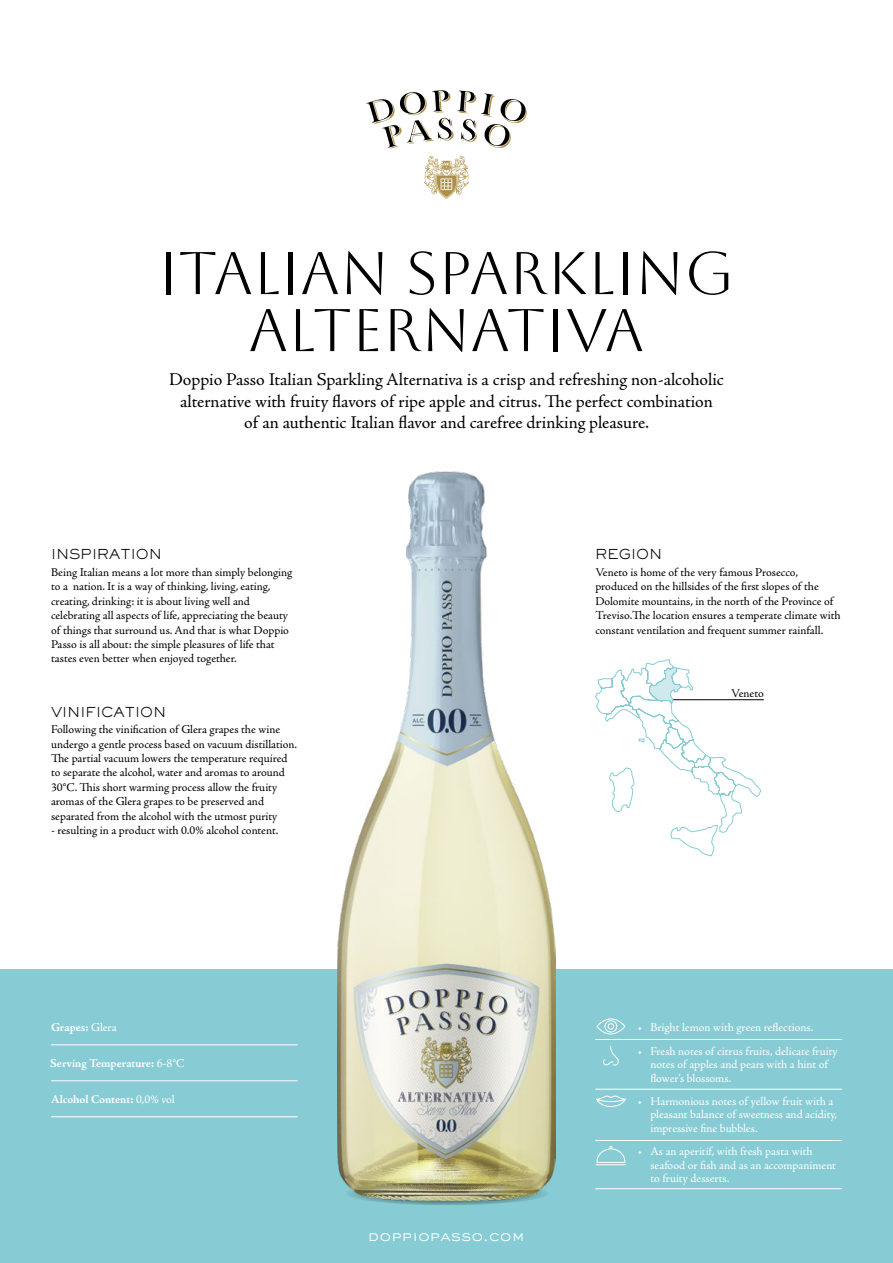
<style>
.page{position:relative;width:893px;height:1263px;background:#fff}
.page>*{position:absolute;margin:0;border:0;box-sizing:border-box;transform-origin:0 0}
.t1{font:60px/57px "Aboreto";color:#000;text-align:center}
.t2{font:18px/21.6px "Adobe Jenson Pro";letter-spacing:-.005em;color:#000;text-align:center}
.t3{font:300 15px "Sackers Gothic Std";color:#fff}
.t4{font:300 13.5px "Sackers Gothic Std";color:#000}
.t5{font:12px/14.4px "Adobe Jenson Pro";letter-spacing:-.005em;color:#000}
.t6{font:12px/13.5px "Adobe Jenson Pro";letter-spacing:-.005em;color:#fff}
.t7{font:700 12px "Adobe Jenson Pro";letter-spacing:-.005em;color:#fff}
.s1{font-weight:400}
</style>
<div class="page">
<div style="left:0;top:970px;width:893px;height:293px;background:#87ccd4"></div>
<svg style="left:367px;top:1200px;width:161px;height:5px"></svg>
<svg style="left:424px;top:156px;width:45px;height:43px"></svg>
<svg style="left:366px;top:90px;width:161px;height:59px"></svg>
<hr style="left:673px;top:699px;width:91px;height:1px;background:#000">
<svg style="left:595px;top:659px;width:166px;height:198px"></svg>
<img style="left:337px;top:471px;width:219px;height:729px">
<hr style="left:51px;top:1044px;width:247px;height:1px;background:#fff">
<hr style="left:51px;top:1116px;width:247px;height:1px;background:#fff">
<hr style="left:51px;top:1080px;width:247px;height:1px;background:#fff">
<hr style="left:595px;top:1039px;width:247px;height:1px;background:#fff">
<hr style="left:595px;top:1089px;width:247px;height:1px;background:#fff">
<hr style="left:595px;top:1140px;width:247px;height:1px;background:#fff">
<hr style="left:595px;top:1188px;width:247px;height:1px;background:#fff">
<svg style="left:596px;top:1095px;width:30px;height:12px"></svg>
<svg style="left:596px;top:1018px;width:30px;height:17px"></svg>
<svg style="left:603px;top:1046px;width:16px;height:20px"></svg>
<svg style="left:595px;top:1146px;width:32px;height:19px"></svg>
<h1 class="t1" style="left:159px;top:246px;width:577px">ITALIAN SPARKLING<br>ALTERNATIVA</h1>
<h2 class="t2" style="left:169px;top:369px;width:556px">Doppio Passo Italian Sparkling Alternativa is a crisp and refreshing non-alcoholic alternative with fruity flavors of ripe apple and citrus. The perfect combination<br>of an authentic Italian flavor and carefree drinking pleasure.</h2>
<p class="t4" style="left:51px;top:545px;width:112px">INSPIRATION</p>
<p class="t4" style="left:595px;top:545px;width:68px">REGION</p>
<p class="t5" style="left:51px;top:565px;width:243px">Being Italian means a lot more than simply belonging to a nation. It is a way of thinking, living, eating, creating, drinking: it is about living well and celebrating all aspects of life, appreciating the beauty of things that surround us. And that is what Doppio Passo is all about: the simple pleasures of life that tastes even better when enjoyed together.</p>
<p class="t4" style="left:51px;top:703px;width:117px">VINIFICATION</p>
<p class="t5" style="left:51px;top:722px;width:248px">Following the vinification of Glera grapes the wine undergo a gentle process based on vacuum distillation.<br>The partial vacuum lowers the temperature required to separate the alcohol, water and aromas to around 30°C. This short warming process allow the fruity aromas of the Glera grapes to be preserved and separated from the alcohol with the utmost purity</p>
<p class="t5" style="left:51px;top:823px;width:229px">- resulting in a product with 0.0% alcohol content.</p>
<p class="t5" style="left:595px;top:565px;width:247px">Veneto is home of the very famous Prosecco, produced on the hillsides of the first slopes of the Dolomite mountains, in the north of the Province of Treviso.The location ensures a temperate climate with constant ventilation and frequent summer rainfall.</p>
<p class="t5" style="left:731px;top:687px;width:34px">Veneto</p>
<p class="t7" style="left:51px;top:1021px;width:67px">Grapes: <span class="s1">Glera</span></p>
<p class="t7" style="left:50px;top:1056px;width:135px">Serving Temperature: <span class="s1">6-8°C</span></p>
<p class="t7" style="left:51px;top:1092px;width:125px">Alcohol Content: <span class="s1">0,0% vol</span></p>
<p class="t3" style="left:368px;top:1226px;width:158px">doppiopasso.com</p>
<p class="t6" style="left:638px;top:1021px;width:177px">• Bright lemon with green reflections.</p>
<p class="t6" style="left:650px;top:1044px;width:189px;text-indent:-13px">• Fresh notes of citrus fruits, delicate fruity notes of apples and pears with a hint of flower’s blossoms.</p>
<p class="t6" style="left:650px;top:1094px;width:188px;text-indent:-13px">• Harmonious notes of yellow fruit with a pleasant balance of sweetness and acidity, impressive fine bubbles.</p>
<p class="t6" style="left:650px;top:1145px;width:187px;text-indent:-13px">• As an aperitif, with fresh pasta with seafood or fish and as an accompaniment to fruity desserts.</p>
</div>
